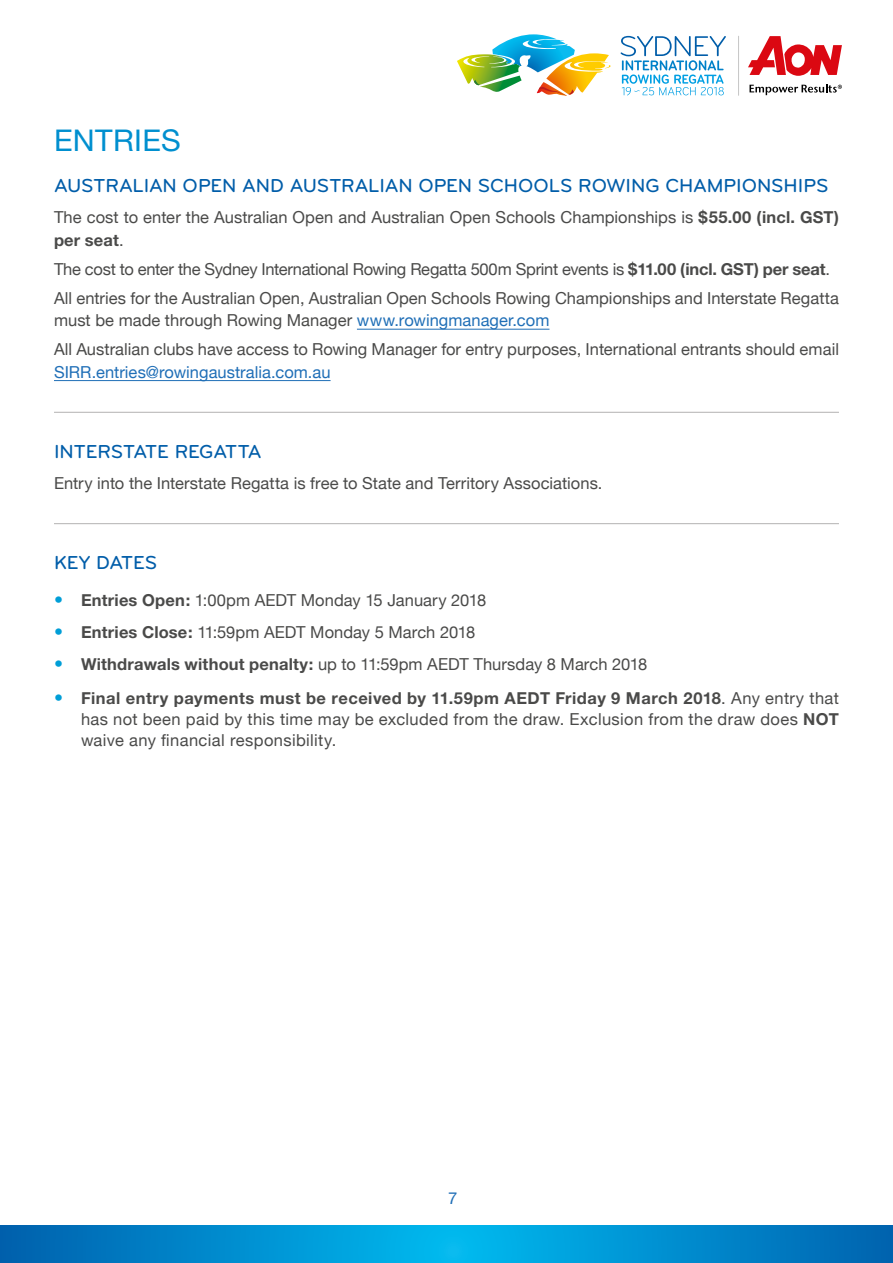
<style>
.page{position:relative;width:893px;height:1263px;background:#fff}
.page>*{position:absolute;margin:0;border:0;box-sizing:border-box;transform-origin:0 0}
.t1{font:30px "Helvetica Neue";letter-spacing:.015em;color:#008fcf}
.t2{font:500 19.5px "Bryant";letter-spacing:-.005em;color:#005da9}
.t3{font:16.5px/28.8px "Helvetica Neue";color:#4a4a49}
.t4{font:16.5px "Helvetica Neue";letter-spacing:.005em;color:#206fb7}
.t5{font:16.5px "Helvetica Neue";color:#206fb7}
.s1{font-weight:700}
.s2{color:#206fb7}
.s3{font-weight:700;font-size:18px;color:#009ed7}
</style>
<div class="page">
<svg style="left:0;top:1225px;width:893px;height:38px;background:#008dce"></svg>
<svg style="left:457px;top:34px;width:154px;height:62px"></svg>
<hr style="left:738px;top:36px;width:1px;height:59px;background:#c6c6c6">
<svg style="left:748px;top:36px;width:94px;height:40px"></svg>
<svg style="left:749px;top:84px;width:93px;height:11px"></svg>
<svg style="left:621px;top:36px;width:105px;height:59px"></svg>
<hr style="left:357px;top:329px;width:192px;height:1px;background:#206fb7">
<hr style="left:54px;top:380px;width:277px;height:1px;background:#206fb7">
<hr style="left:54px;top:412px;width:785px;height:1px;background:#b3b2b2">
<hr style="left:54px;top:523px;width:785px;height:1px;background:#b3b2b2">
<h1 class="t1" style="left:54px;top:123px;width:128px">ENTRIES</h1>
<p class="t2" style="left:54px;top:176px;width:776px">AUSTRALIAN OPEN AND AUSTRALIAN OPEN SCHOOLS ROWING CHAMPIONSHIPS</p>
<p class="t3" style="left:54px;top:207px;width:787px;line-height:22.5px">The cost to enter the Australian Open and Australian Open Schools Championships is <span class="s1">$55.00 (incl. GST) per seat</span>.</p>
<p class="t3" style="left:54px;top:255px;width:786px">The cost to enter the Sydney International Rowing Regatta 500m Sprint events is <span class="s1">$11.00 (incl. GST) per seat</span>.<br>All entries for the Australian Open, Australian Open Schools Rowing Championships and Interstate Regatta</p>
<p class="t3" style="left:54px;top:307px;width:786px">must be made through Rowing Manager <span class="s2">www.rowingmanager.com<br></span>All Australian clubs have access to Rowing Manager for entry purposes, International entrants should email</p>
<p class="t4" style="left:54px;top:360px;width:278px">SIRR.entries@rowingaustralia.com.au</p>
<p class="t2" style="left:54px;top:441px;width:209px">INTERSTATE REGATTA</p>
<p class="t3" style="left:54px;top:470px;width:550px">Entry into the Interstate Regatta is free to State and Territory Associations.</p>
<p class="t2" style="left:54px;top:553px;width:105px">KEY DATES</p>
<p class="t3" style="left:54px;top:586px;width:434px"><span class="s3">•</span> <span class="s1">Entries Open:</span> 1:00pm AEDT Monday 15 January 2018</p>
<p class="t3" style="left:54px;top:619px;width:423px"><span class="s3">•</span> <span class="s1">Entries Close:</span> 11:59pm AEDT Monday 5 March 2018</p>
<p class="t3" style="left:54px;top:651px;width:595px"><span class="s3">•</span> <span class="s1">Withdrawals without penalty:</span> up to 11:59pm AEDT Thursday 8 March 2018</p>
<p class="t3" style="left:81px;top:689px;width:759px;line-height:21px;text-align:justify;text-indent:-27px"><span class="s3">•</span> <span class="s1">Final entry payments must be received by 11.59pm AEDT Friday 9 March 2018</span>. Any entry that has not been paid by this time may be excluded from the draw. Exclusion from the draw does <span class="s1">NOT </span>waive any financial responsibility.</p>
<p class="t5" style="left:448px;top:1188px;width:11px">7</p>
</div>
